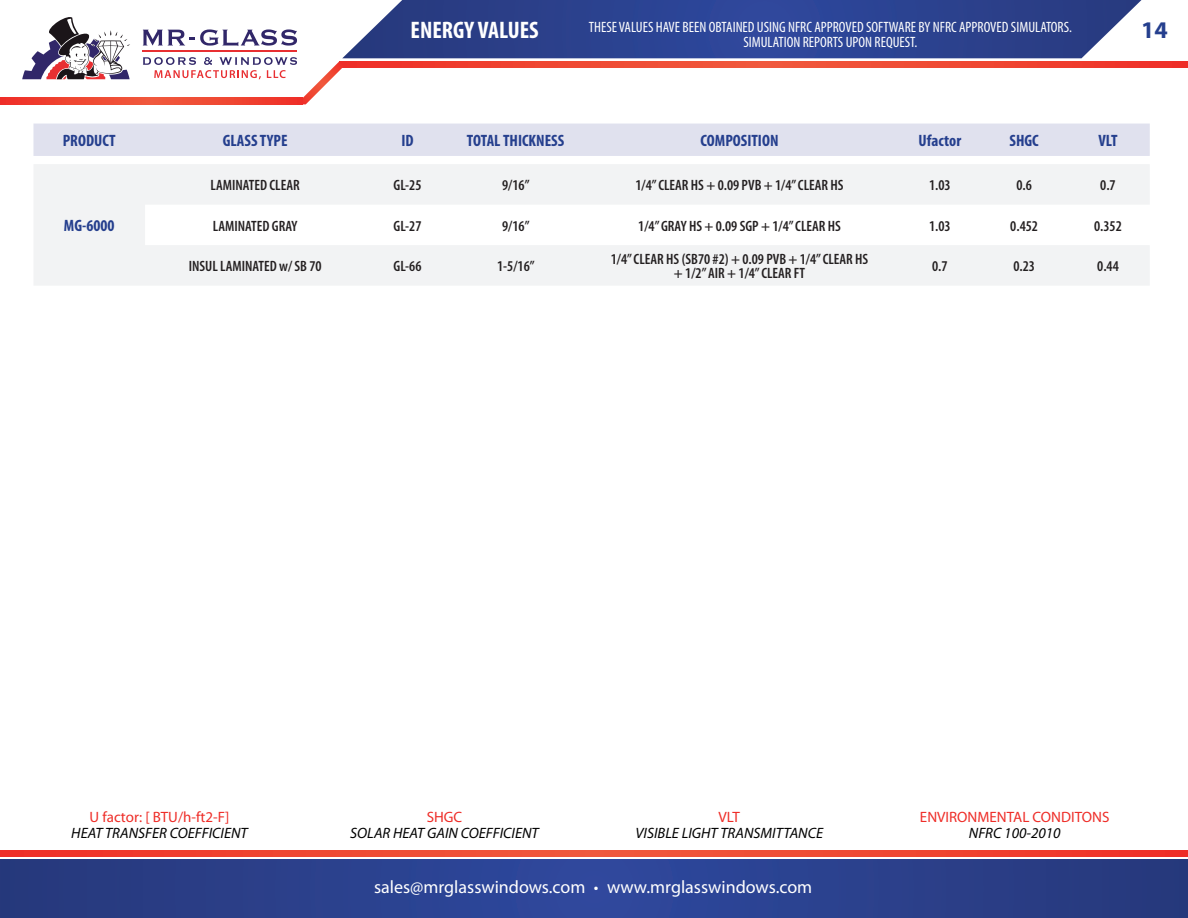
<style>
.page{position:relative;width:1188px;height:918px;background:#fff}
.page>*{position:absolute;margin:0;border:0;box-sizing:border-box;transform-origin:0 0}
.t1{font:700 condensed 24px "Myriad Pro";color:#fff}
.t2{font:700 24px "Myriad Pro";color:#253f8e}
.t3{font:18px "Myriad Pro";color:#fff}
.Text{font:700 condensed 16.5px "Myriad Pro";color:#253f8e}
.Text-2{font:600 condensed 15px/13.5px "Myriad Pro";color:#231f20;text-align:center}
.t4{font:condensed 15px/15px "Myriad Pro";color:#fff;text-align:center}
.Text-3{font:italic 15px "Myriad Pro";color:#000}
.Text-4{font:15px "Myriad Pro";color:#ee2d28}
.s1{font-stretch:condensed}
</style>
<div class="page">
<svg style="left:0;top:860px;width:1188px;height:58px;background:#2a408b"></svg>
<svg style="left:342px;top:0;width:800px;height:58px;background:#3b4f96"></svg>
<svg style="left:0;top:850px;width:1188px;height:7px;background:#ef4532"></svg>
<svg style="left:344px;top:61px;width:844px;height:7px;background:#ef4532"></svg>
<svg style="left:0;top:98px;width:303px;height:6px;background:#ef4532"></svg>
<svg style="left:303px;top:61px;width:41px;height:43px"></svg>
<hr style="left:143px;top:51px;width:154px;height:1px;background:#e82f32">
<svg style="left:143px;top:29px;width:154px;height:17px"></svg>
<svg style="left:143px;top:57px;width:154px;height:22px"></svg>
<svg style="left:22px;top:17px;width:108px;height:62px"></svg>
<svg style="left:34px;top:164px;width:1116px;height:121px;fill:#f2f3f4"></svg>
<div style="left:33px;top:124px;width:1117px;height:32px;background:#e0e1ee"></div>
<p class="t4" style="left:589px;top:19px;width:485px">THESE VALUES HAVE BEEN OBTAINED USING NFRC APPROVED SOFTWARE BY NFRC APPROVED SIMULATORS.<br>SIMULATION REPORTS UPON REQUEST.</p>
<h1 class="t1" style="left:411px;top:15px;width:130px">ENERGY VALUES</h1>
<h1 class="t2" style="left:1141px;top:15px;width:28px">14</h1>
<p class="Text" style="left:63px;top:130px;width:54px">PRODUCT</p>
<p class="Text" style="left:223px;top:130px;width:66px">GLASS TYPE</p>
<p class="Text" style="left:401px;top:130px;width:14px">ID</p>
<p class="Text" style="left:467px;top:130px;width:99px">TOTAL THICKNESS</p>
<p class="Text" style="left:701px;top:130px;width:79px">COMPOSITION</p>
<p class="Text" style="left:919px;top:130px;width:44px">Ufactor</p>
<p class="Text" style="left:1010px;top:130px;width:31px">SHGC</p>
<p class="Text" style="left:1098px;top:130px;width:21px">VLT</p>
<p class="Text" style="left:64px;top:215px;width:52px">MG-6000</p>
<p class="Text-2" style="left:211px;top:178px;width:91px">LAMINATED CLEAR</p>
<p class="Text-2" style="left:394px;top:178px;width:29px">GL-25</p>
<p class="Text-2" style="left:502px;top:178px;width:29px">9/16”</p>
<p class="Text-2" style="left:636px;top:178px;width:210px">1/4” CLEAR HS + 0.09 PVB + 1/4” CLEAR HS</p>
<p class="Text-2" style="left:929px;top:178px;width:23px">1.03</p>
<p class="Text-2" style="left:1016px;top:178px;width:17px">0.6</p>
<p class="Text-2" style="left:1100px;top:178px;width:17px">0.7</p>
<p class="Text-2" style="left:213px;top:219px;width:86px">LAMINATED GRAY</p>
<p class="Text-2" style="left:394px;top:219px;width:29px">GL-27</p>
<p class="Text-2" style="left:502px;top:219px;width:29px">9/16”</p>
<p class="Text-2" style="left:638px;top:219px;width:204px">1/4” GRAY HS + 0.09 SGP + 1/4” CLEAR HS</p>
<p class="Text-2" style="left:929px;top:219px;width:23px">1.03</p>
<p class="Text-2" style="left:1010px;top:219px;width:29px">0.452</p>
<p class="Text-2" style="left:1094px;top:219px;width:29px">0.352</p>
<p class="Text-2" style="left:189px;top:259px;width:134px">INSUL LAMINATED w/ SB 70</p>
<p class="Text-2" style="left:394px;top:259px;width:29px">GL-66</p>
<p class="Text-2" style="left:497px;top:259px;width:39px">1-5/16”</p>
<p class="Text-2" style="left:611px;top:252px;width:259px">1/4” CLEAR HS (SB70 #2) + 0.09 PVB + 1/4” CLEAR HS + 1/2” AIR + 1/4” CLEAR FT</p>
<p class="Text-2" style="left:932px;top:259px;width:17px">0.7</p>
<p class="Text-2" style="left:1013px;top:259px;width:23px">0.23</p>
<p class="Text-2" style="left:1097px;top:259px;width:23px">0.44</p>
<p class="Text-4" style="left:90px;top:808px;width:141px">U factor: [ BTU/h-ft2-F]</p>
<p class="Text-3" style="left:71px;top:824px;width:178px">HEAT TRANSFER COEFFICIENT</p>
<p class="Text-4" style="left:427px;top:808px;width:37px">SHGC</p>
<p class="Text-3" style="left:350px;top:824px;width:190px">SOLAR HEAT GAIN COEFFICIENT</p>
<p class="Text-4" style="left:719px;top:808px;width:23px">VLT</p>
<p class="Text-3" style="left:635px;top:824px;width:189px">VISIBLE LIGHT TRANSMITTANCE</p>
<p class="t3" style="left:374px;top:876px;width:440px">sales@mrglasswindows.com <span class="s1">•</span> www.mrglasswindows.com</p>
<p class="Text-4" style="left:920px;top:808px;width:191px">ENVIRONMENTAL CONDITONS</p>
<p class="Text-3" style="left:969px;top:824px;width:93px">NFRC 100-2010</p>
</div>
